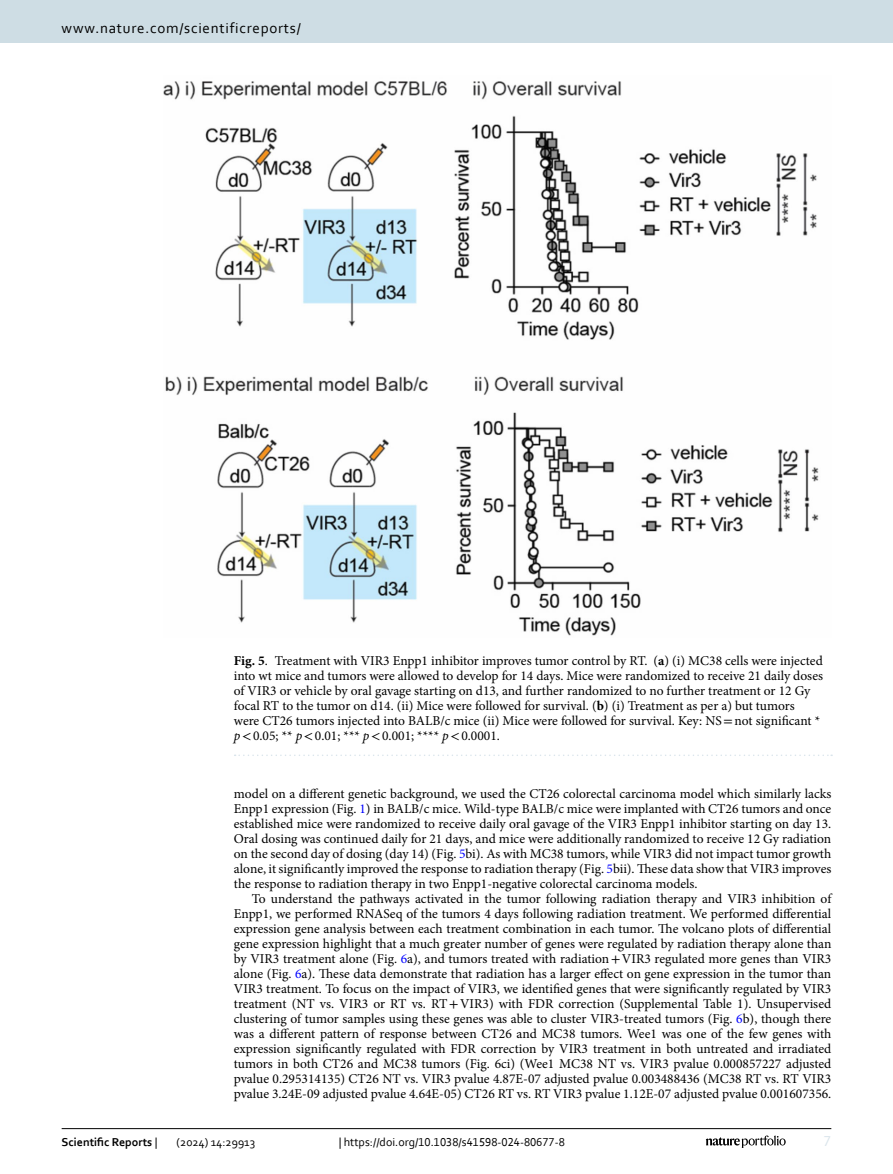
<style>
.page{position:relative;width:893px;height:1174px;background:#fff}
.page>*{position:absolute;margin:0;border:0;box-sizing:border-box;transform-origin:0 0}
.t1{font:15px "Corbel";letter-spacing:.05em;color:#000}
.t2{font:15px "Corbel";color:#d9e4eb}
.Body_Text_Indent{font:13.5px/15px "Minion Pro";color:#000;text-align:justify}
.Figure_Caption{font:13.5px/15px "Minion Pro";color:#000}
.t3{font:12px "Corbel";color:#000}
.t4{font:700 12px "Corbel";color:#000}
.s1{font-weight:700}
.s2{font-family:"STIX"}
.s3{font-style:italic}
.s4{color:#00f}
.s5{font-weight:400}
</style>
<div class="page">
<img style="left:163px;top:81px;width:656px;height:555px">
<svg style="left:235px;top:754px;width:597px;height:2px"></svg>
<hr style="left:62px;top:1128px;width:769px;height:1px;background:#000">
<svg style="left:706px;top:1135px;width:80px;height:12px"></svg>
<div style="left:0;top:0;width:893px;height:43px;background:#cedde4"></div>
<p class="t1" style="left:62px;top:18px;width:241px">www.nature.com/scientificreports/</p>
<p class="Figure_Caption" style="left:234px;top:653px;width:591px"><span class="s1">Fig. 5</span>. Treatment with VIR3 Enpp1 inhibitor improves tumor control by RT. (<span class="s1">a</span>) (i) MC38 cells were injected into wt mice and tumors were allowed to develop for 14 days. Mice were randomized to receive 21 daily doses of VIR3 or vehicle by oral gavage starting on d13, and further randomized to no further treatment or 12 Gy focal RT to the tumor on d14. (ii) Mice were followed for survival. (<span class="s1">b</span>) (i) Treatment as per a) but tumors were CT26 tumors injected into BALB/c mice (ii) Mice were followed for survival. Key: NS<span class="s2">=</span>not significant * <span class="s3">p</span><span class="s2">&lt;</span>0.05; ** <span class="s3">p</span><span class="s2">&lt;</span>0.01; *** <span class="s3">p</span><span class="s2">&lt;</span>0.001; **** <span class="s3">p</span><span class="s2">&lt;</span>0.0001.</p>
<p class="Body_Text_Indent" style="left:234px;top:786px;width:599px">model on a different genetic background, we used the CT26 colorectal carcinoma model which similarly lacks Enpp1 expression (Fig. <span class="s4">1</span>) in BALB/c mice. Wild-type BALB/c mice were implanted with CT26 tumors and once established mice were randomized to receive daily oral gavage of the VIR3 Enpp1 inhibitor starting on day 13.<br>Oral dosing was continued daily for 21 days, and mice were additionally randomized to receive 12 Gy radiation on the second day of dosing (day 14) (Fig. <span class="s4">5</span>bi). As with MC38 tumors, while VIR3 did not impact tumor growth alone, it significantly improved the response to radiation therapy (Fig. <span class="s4">5</span>bii). These data show that VIR3 improves the response to radiation therapy in two Enpp1-negative colorectal carcinoma models.</p>
<p class="Body_Text_Indent" style="left:234px;top:891px;width:599px;text-indent:18px">To understand the pathways activated in the tumor following radiation therapy and VIR3 inhibition of Enpp1, we performed RNASeq of the tumors 4 days following radiation treatment. We performed differential expression gene analysis between each treatment combination in each tumor. The volcano plots of differential gene expression highlight that a much greater number of genes were regulated by radiation therapy alone than by VIR3 treatment alone (Fig. <span class="s4">6</span>a), and tumors treated with radiation<span class="s2">+</span>VIR3 regulated more genes than VIR3 alone (Fig. <span class="s4">6</span>a). These data demonstrate that radiation has a larger effect on gene expression in the tumor than VIR3 treatment. To focus on the impact of VIR3, we identified genes that were significantly regulated by VIR3 treatment (NT vs. VIR3 or RT vs. RT<span class="s2">+</span>VIR3) with FDR correction (Supplemental Table 1). Unsupervised clustering of tumor samples using these genes was able to cluster VIR3-treated tumors (Fig. <span class="s4">6</span>b), though there was a different pattern of response between CT26 and MC38 tumors. Wee1 was one of the few genes with expression significantly regulated with FDR correction by VIR3 treatment in both untreated and irradiated tumors in both CT26 and MC38 tumors (Fig. 6ci) (Wee1 MC38 NT vs. VIR3 pvalue 0.000857227 adjusted pvalue 0.295314135) CT26 NT vs. VIR3 pvalue 4.87E-07 adjusted pvalue 0.003488436 (MC38 RT vs. RT VIR3 pvalue 3.24E-09 adjusted pvalue 4.64E-05) CT26 RT vs. RT VIR3 pvalue 1.12E-07 adjusted pvalue 0.001607356.</p>
<p class="t4" style="left:62px;top:1134px;width:97px">Scientific Reports <span class="s5">|</span></p>
<p class="t3" style="left:177px;top:1134px;width:80px">(2024) 14:29913</p>
<p class="t3" style="left:339px;top:1134px;width:228px">| https://doi.org/10.1038/s41598-024-80677-8</p>
<p class="t2" style="left:824px;top:1132px;width:9px">7</p>
</div>
